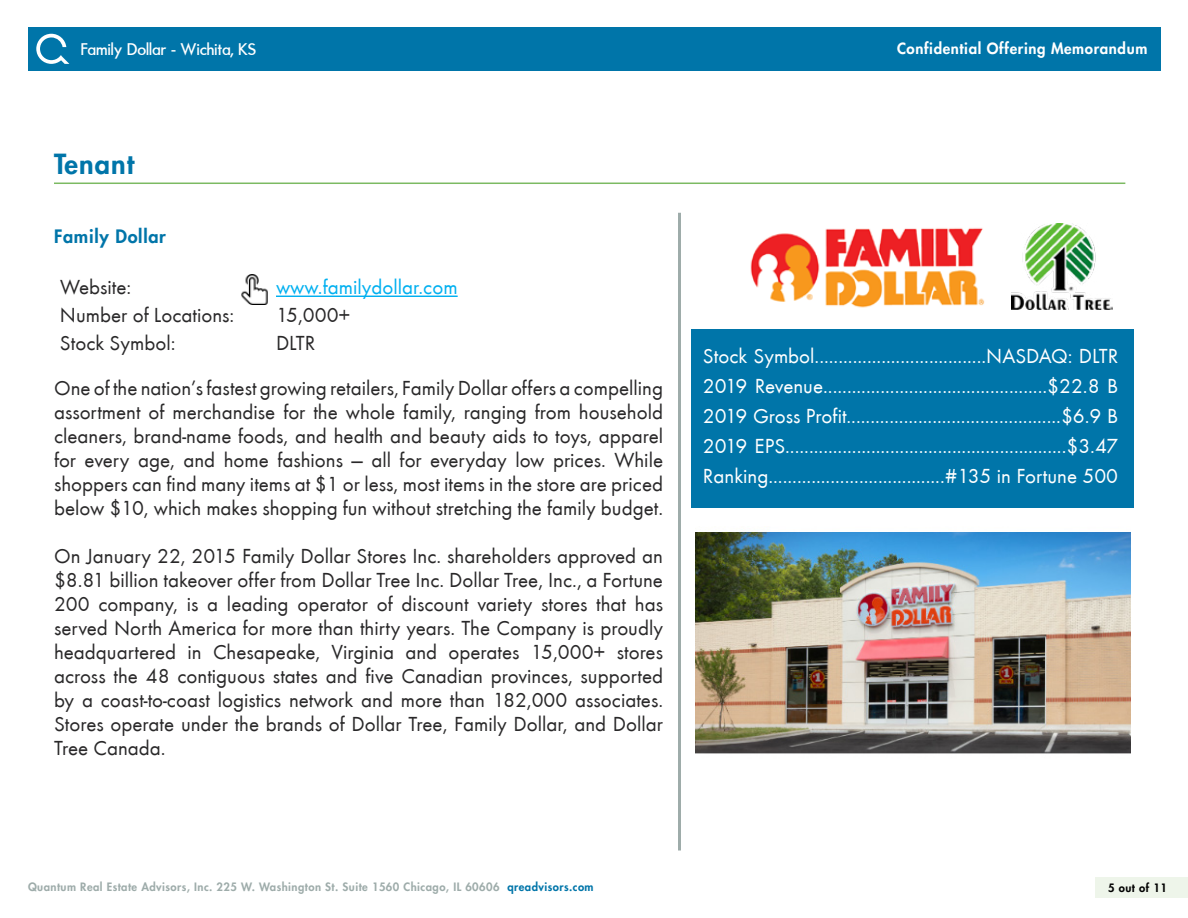
<style>
.page{position:relative;width:1188px;height:918px;background:#fff}
.page>*{position:absolute;margin:0;border:0;box-sizing:border-box;transform-origin:0 0}
.t1{font:800 27px "Futura";letter-spacing:.04em;color:#0075a9}
.t2{font:21px/24px "Futura TEE";color:#292829;text-align:justify}
.t3{font:21px/30px "Futura TEE";color:#fff;text-align:justify}
.t4{font:21px "Futura TEE";color:#00b0f0}
.t5{font:500 18px "Futura";letter-spacing:.04em;color:#fff}
.t6{font:800 18px "Futura";letter-spacing:.04em;color:#0075a9}
.t7{font:800 15px "Futura";letter-spacing:.04em;color:#fff}
.t8{font:800 11.25px "Futura";letter-spacing:.04em;color:#9eacaa}
.t9{font:800 11.25px "Futura";letter-spacing:.04em;color:#000}
.s1{color:#0075a9}
</style>
<div class="page">
<div style="left:28px;top:27px;width:1133px;height:43px;background:#0075a9"></div>
<svg style="left:36px;top:34px;width:33px;height:30px"></svg>
<div style="left:1095px;top:877px;width:93px;height:21px;background:#eef5ea"></div>
<hr style="left:276px;top:296px;width:182px;height:1px;background:#00b0f0">
<img style="left:241px;top:275px;width:27px;height:29px">
<hr style="left:54px;top:183px;width:1071px;height:1px;background:#7cba62">
<img style="left:750px;top:228px;width:235px;height:80px">
<img style="left:1011px;top:224px;width:101px;height:86px">
<img style="left:695px;top:531px;width:436px;height:223px">
<hr style="left:678px;top:213px;width:3px;height:638px;background:#9eacaa">
<div style="left:691px;top:329px;width:443px;height:179px;background:#0075a9"></div>
<p class="t5" style="left:81px;top:40px;width:176px">Family Dollar - Wichita, KS</p>
<p class="t7" style="left:897px;top:39px;width:252px">Confidential Offering Memorandum</p>
<p class="t1" style="left:54px;top:147px;width:82px">Tenant</p>
<p class="t6" style="left:54px;top:224px;width:113px">Family Dollar</p>
<p class="t2" style="left:60px;top:275px;width:73px">Website:</p>
<p class="t4" style="left:276px;top:275px;width:183px">www.familydollar.com</p>
<p class="t2" style="left:60px;top:303px;width:176px">Number of Locations:</p>
<p class="t2" style="left:276px;top:303px;width:76px">15,000+</p>
<p class="t2" style="left:60px;top:330px;width:117px">Stock Symbol:</p>
<p class="t2" style="left:54px;top:320px;width:611px;line-height:45px;text-indent:222px">DLTR<br>One of the nation’s fastest growing retailers, Family Dollar offers a compelling</p>
<p class="t2" style="left:54px;top:399px;width:611px">assortment of merchandise for the whole family, ranging from household cleaners, brand-name foods, and health and beauty aids to toys, apparel for every age, and home fashions — all for everyday low prices. While shoppers can find many items at $1 or less, most items in the store are priced below $10, which makes shopping fun without stretching the family budget.</p>
<p class="t2" style="left:54px;top:543px;width:611px">On January 22, 2015 Family Dollar Stores Inc. shareholders approved an $8.81 billion takeover offer from Dollar Tree Inc. Dollar Tree, Inc., a Fortune 200 company, is a leading operator of discount variety stores that has served North America for more than thirty years. The Company is proudly headquartered in Chesapeake, Virginia and operates 15,000+ stores across the 48 contiguous states and five Canadian provinces, supported by a coast-to-coast logistics network and more than 182,000 associates.<br>Stores operate under the brands of Dollar Tree, Family Dollar, and Dollar Tree Canada.</p>
<p class="t3" style="left:703px;top:341px;width:417px">Stock Symbol....................................NASDAQ: DLTR 2019 Revenue...............................................$22.8 B 2019 Gross Profit.............................................$6.9 B 2019 EPS...........................................................$3.47<br>Ranking.....................................#135 in Fortune 500</p>
<p class="t8" style="left:28px;top:880px;width:567px">Quantum Real Estate Advisors, Inc. 225 W. Washington St. Suite 1560 Chicago, IL 60606 <span class="s1">qreadvisors.com</span></p>
<p class="t9" style="left:1108px;top:881px;width:60px">5 out of 11</p>
</div>
